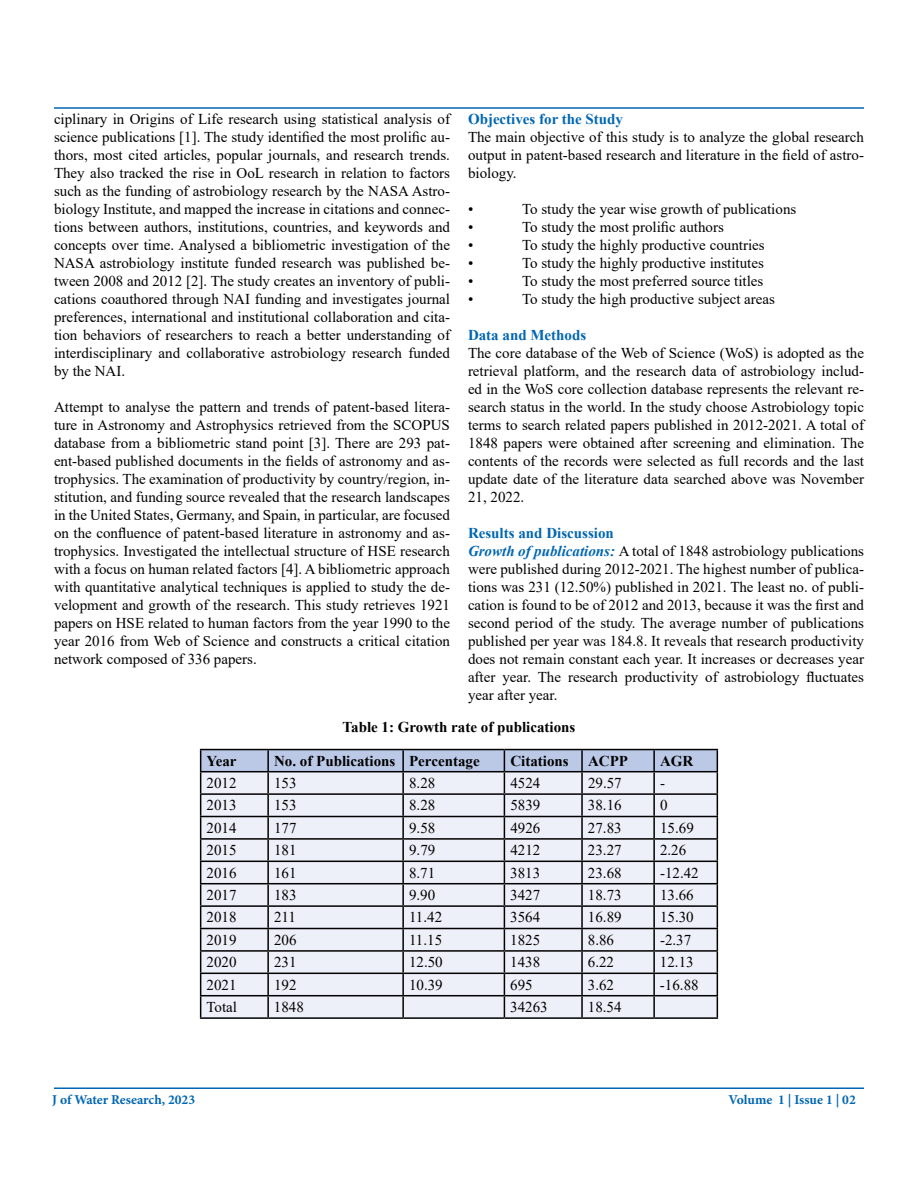
<style>
.page{position:relative;width:918px;height:1188px;background:#fff}
.page>*{position:absolute;margin:0;border:0;box-sizing:border-box;transform-origin:0 0}
.t1{font:15px/18px "Times New Roman";color:#000;text-align:justify}
.t2{font:700 15px "Times New Roman";color:#000}
.t3{font:700 15px "Times New Roman";color:#0066b3}
.t4{font:700 13.5px "Minion Pro";letter-spacing:-.005em;color:#0066b3}
.s1{font-weight:700;color:#0066b3}
.s2{font-weight:700;font-style:italic;color:#0066b3}
</style>
<div class="page">
<hr style="left:54px;top:107px;width:810px;height:2px;background:#0066b3">
<hr style="left:54px;top:1087px;width:810px;height:2px;background:#0066b3">
<hr style="left:200px;top:749px;width:68px;height:1px;background:#000">
<hr style="left:268px;top:749px;width:135px;height:1px;background:#000">
<hr style="left:403px;top:749px;width:101px;height:1px;background:#000">
<hr style="left:504px;top:749px;width:78px;height:1px;background:#000">
<hr style="left:582px;top:749px;width:72px;height:1px;background:#000">
<hr style="left:654px;top:749px;width:64px;height:1px;background:#000">
<svg style="left:200px;top:750px;width:518px;height:267px;background:#d6d9e2"></svg>
<hr style="left:200px;top:1017px;width:68px;height:2px;background:#000">
<hr style="left:268px;top:1017px;width:135px;height:2px;background:#000">
<hr style="left:403px;top:1017px;width:101px;height:2px;background:#000">
<hr style="left:504px;top:1017px;width:78px;height:2px;background:#000">
<hr style="left:582px;top:1017px;width:72px;height:2px;background:#000">
<hr style="left:654px;top:1017px;width:64px;height:2px;background:#000">
<p class="t1" style="left:54px;top:109px;width:398px">ciplinary in Origins of Life research using statistical analysis of science publications [1]. The study identified the most prolific au&shy;thors, most cited articles, popular journals, and research trends.<br>They also tracked the rise in OoL research in relation to factors such as the funding of astrobiology research by the NASA Astro&shy;biology Institute, and mapped the increase in citations and connec&shy;tions between authors, institutions, countries, and keywords and concepts over time. Analysed a bibliometric investigation of the NASA astrobiology institute funded research was published be&shy;tween 2008 and 2012 [2]. The study creates an inventory of publi&shy;cations coauthored through NAI funding and investigates journal preferences, international and institutional collaboration and cita&shy;tion behaviors of researchers to reach a better understanding of interdisciplinary and collaborative astrobiology research funded by the NAI.</p>
<p class="t1" style="left:54px;top:397px;width:398px">Attempt to analyse the pattern and trends of patent-based litera&shy;ture in Astronomy and Astrophysics retrieved from the SCOPUS database from a bibliometric stand point [3]. There are 293 pat&shy;ent-based published documents in the fields of astronomy and as&shy;trophysics. The examination of productivity by country/region, in&shy;stitution, and funding source revealed that the research landscapes in the United States, Germany, and Spain, in particular, are focused on the confluence of patent-based literature in astronomy and as&shy;trophysics. Investigated the intellectual structure of HSE research with a focus on human related factors [4]. A bibliometric approach with quantitative analytical techniques is applied to study the de&shy;velopment and growth of the research. This study retrieves 1921 papers on HSE related to human factors from the year 1990 to the year 2016 from Web of Science and constructs a critical citation network composed of 336 papers.</p>
<p class="t3" style="left:468px;top:108px;width:157px">Objectives for the Study</p>
<p class="t1" style="left:468px;top:127px;width:398px">The main objective of this study is to analyze the global research output in patent-based research and literature in the field of astro&shy;biology.</p>
<p class="t1" style="left:468px;top:199px;width:7px">•</p>
<p class="t1" style="left:522px;top:199px;width:276px">To study the year wise growth of publications</p>
<p class="t1" style="left:468px;top:217px;width:7px">•</p>
<p class="t1" style="left:522px;top:217px;width:203px">To study the most prolific authors</p>
<p class="t1" style="left:468px;top:235px;width:7px">•</p>
<p class="t1" style="left:522px;top:235px;width:244px">To study the highly productive countries</p>
<p class="t1" style="left:468px;top:253px;width:7px">•</p>
<p class="t1" style="left:522px;top:253px;width:243px">To study the highly productive institutes</p>
<p class="t1" style="left:468px;top:271px;width:7px">•</p>
<p class="t1" style="left:522px;top:271px;width:243px">To study the most preferred source titles</p>
<p class="t1" style="left:468px;top:289px;width:7px">•</p>
<p class="t1" style="left:522px;top:289px;width:255px">To study the high productive subject areas</p>
<p class="t3" style="left:468px;top:324px;width:120px">Data and Methods</p>
<p class="t1" style="left:468px;top:343px;width:398px">The core database of the Web of Science (WoS) is adopted as the retrieval platform, and the research data of astrobiology includ&shy;ed in the WoS core collection database represents the relevant re&shy;search status in the world. In the study choose Astrobiology topic terms to search related papers published in 2012-2021. A total of 1848 papers were obtained after screening and elimination. The contents of the records were selected as full records and the last update date of the literature data searched above was November 21, 2022.</p>
<p class="t1" style="left:468px;top:523px;width:398px;text-align:left"><span class="s1">Results and Discussion<br></span><span class="s2">Growth of publications:</span> A total of 1848 astrobiology publications were published during 2012-2021. The highest number of publica&shy;tions was 231 (12.50%) published in 2021. The least no. of publi&shy;cation is found to be of 2012 and 2013, because it was the first and second period of the study. The average number of publications published per year was 184.8. It reveals that research productivity does not remain constant each year. It increases or decreases year after year. The research productivity of astrobiology fluctuates year after year.</p>
<p class="t2" style="left:343px;top:716px;width:234px">Table 1: Growth rate of publications</p>
<p class="t2" style="left:207px;top:750px;width:31px">Year</p>
<p class="t2" style="left:274px;top:750px;width:207px">No. of Publications Percentage</p>
<p class="t2" style="left:510px;top:750px;width:60px">Citations</p>
<p class="t2" style="left:588px;top:750px;width:41px">ACPP</p>
<p class="t2" style="left:660px;top:750px;width:35px">AGR</p>
<p class="t1" style="left:207px;top:774px;width:31px">2012</p>
<p class="t1" style="left:274px;top:774px;width:24px">153</p>
<p class="t1" style="left:409px;top:774px;width:28px">8.28</p>
<p class="t1" style="left:510px;top:774px;width:31px">4524</p>
<p class="t1" style="left:588px;top:774px;width:35px">29.57</p>
<p class="t1" style="left:660px;top:774px;width:6px">-</p>
<p class="t1" style="left:207px;top:796px;width:31px">2013</p>
<p class="t1" style="left:274px;top:796px;width:24px">153</p>
<p class="t1" style="left:409px;top:796px;width:28px">8.28</p>
<p class="t1" style="left:510px;top:796px;width:31px">5839</p>
<p class="t1" style="left:588px;top:796px;width:35px">38.16</p>
<p class="t1" style="left:660px;top:796px;width:9px">0</p>
<p class="t1" style="left:207px;top:818px;width:31px">2014</p>
<p class="t1" style="left:274px;top:818px;width:24px">177</p>
<p class="t1" style="left:409px;top:818px;width:28px">9.58</p>
<p class="t1" style="left:510px;top:818px;width:31px">4926</p>
<p class="t1" style="left:588px;top:818px;width:35px">27.83</p>
<p class="t1" style="left:660px;top:818px;width:35px">15.69</p>
<p class="t1" style="left:207px;top:841px;width:31px">2015</p>
<p class="t1" style="left:274px;top:841px;width:24px">181</p>
<p class="t1" style="left:409px;top:841px;width:28px">9.79</p>
<p class="t1" style="left:510px;top:841px;width:31px">4212</p>
<p class="t1" style="left:588px;top:841px;width:35px">23.27</p>
<p class="t1" style="left:660px;top:841px;width:28px">2.26</p>
<p class="t1" style="left:207px;top:863px;width:31px">2016</p>
<p class="t1" style="left:274px;top:863px;width:24px">161</p>
<p class="t1" style="left:409px;top:863px;width:28px">8.71</p>
<p class="t1" style="left:510px;top:863px;width:31px">3813</p>
<p class="t1" style="left:588px;top:863px;width:35px">23.68</p>
<p class="t1" style="left:660px;top:863px;width:40px">-12.42</p>
<p class="t1" style="left:207px;top:886px;width:31px">2017</p>
<p class="t1" style="left:274px;top:886px;width:24px">183</p>
<p class="t1" style="left:409px;top:886px;width:28px">9.90</p>
<p class="t1" style="left:510px;top:886px;width:31px">3427</p>
<p class="t1" style="left:588px;top:886px;width:35px">18.73</p>
<p class="t1" style="left:660px;top:886px;width:35px">13.66</p>
<p class="t1" style="left:207px;top:908px;width:31px">2018</p>
<p class="t1" style="left:274px;top:908px;width:23px">211</p>
<p class="t1" style="left:409px;top:908px;width:35px">11.42</p>
<p class="t1" style="left:510px;top:908px;width:31px">3564</p>
<p class="t1" style="left:588px;top:908px;width:35px">16.89</p>
<p class="t1" style="left:660px;top:908px;width:35px">15.30</p>
<p class="t1" style="left:207px;top:930px;width:31px">2019</p>
<p class="t1" style="left:274px;top:930px;width:24px">206</p>
<p class="t1" style="left:409px;top:930px;width:35px">11.15</p>
<p class="t1" style="left:510px;top:930px;width:31px">1825</p>
<p class="t1" style="left:588px;top:930px;width:28px">8.86</p>
<p class="t1" style="left:660px;top:930px;width:33px">-2.37</p>
<p class="t1" style="left:207px;top:953px;width:31px">2020</p>
<p class="t1" style="left:274px;top:953px;width:24px">231</p>
<p class="t1" style="left:409px;top:953px;width:35px">12.50</p>
<p class="t1" style="left:510px;top:953px;width:31px">1438</p>
<p class="t1" style="left:588px;top:953px;width:28px">6.22</p>
<p class="t1" style="left:660px;top:953px;width:35px">12.13</p>
<p class="t1" style="left:207px;top:975px;width:31px">2021</p>
<p class="t1" style="left:274px;top:975px;width:24px">192</p>
<p class="t1" style="left:409px;top:975px;width:35px">10.39</p>
<p class="t1" style="left:510px;top:975px;width:24px">695</p>
<p class="t1" style="left:588px;top:975px;width:28px">3.62</p>
<p class="t1" style="left:660px;top:975px;width:40px">-16.88</p>
<p class="t1" style="left:206px;top:998px;width:32px">Total</p>
<p class="t1" style="left:274px;top:998px;width:31px">1848</p>
<p class="t1" style="left:510px;top:998px;width:39px">34263</p>
<p class="t1" style="left:588px;top:998px;width:35px">18.54</p>
<p class="t4" style="left:52px;top:1090px;width:144px">J of Water Research, 2023</p>
<p class="t4" style="left:729px;top:1090px;width:129px">Volume 1 | Issue 1 | 02</p>
</div>
